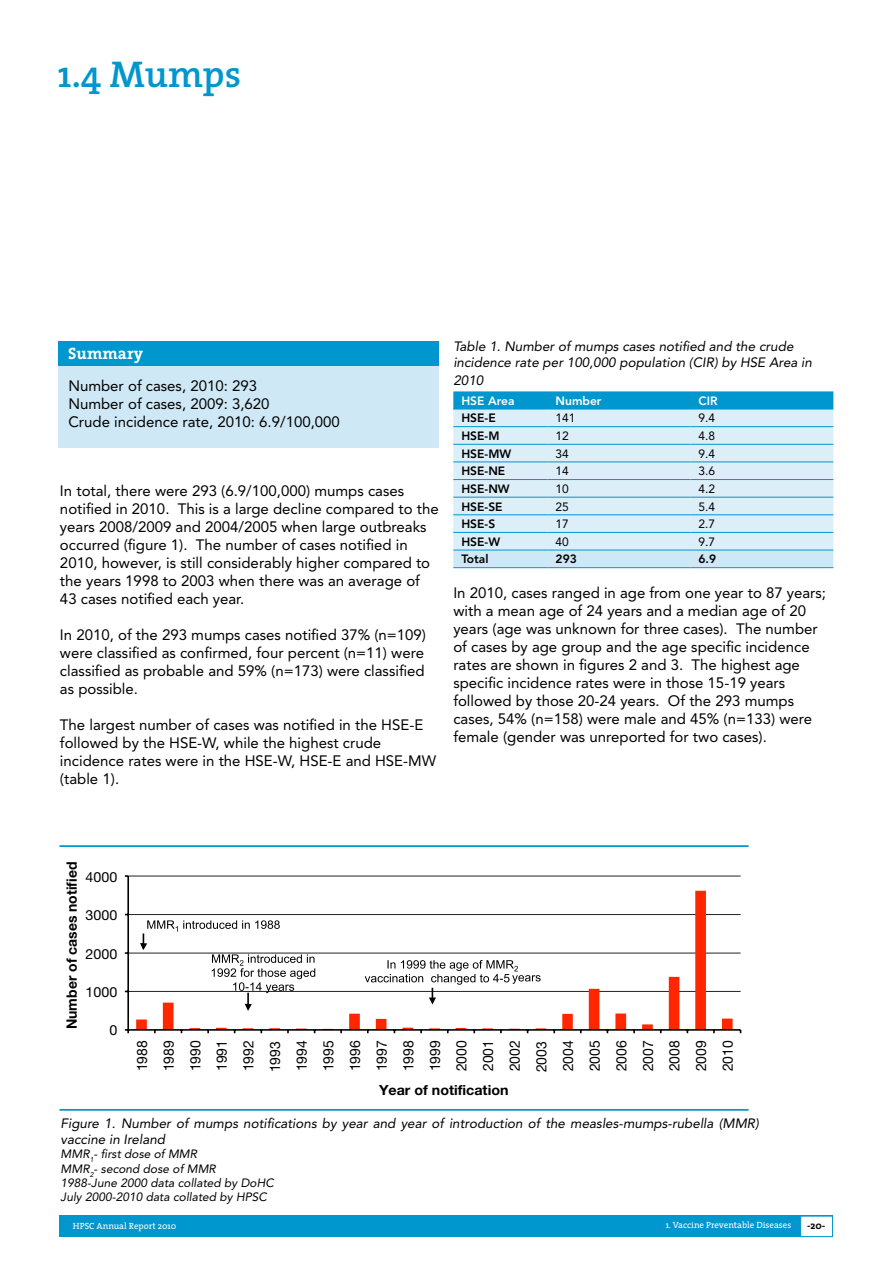
<style>
.page{position:relative;width:893px;height:1263px;background:#fff}
.page>*{position:absolute;margin:0;border:0;box-sizing:border-box;transform-origin:0 0}
.t1{font:600 37.5px "The Serif";color:#0096ce}
.t2{font:700 16.5px "The Serif";color:#fff}
.t3{font:15px/18px "Avenir";color:#000}
.t4{font:14.25px/26.7px "Helvetica Neue";color:#000;text-align:justify}
.t5{font:700 14.25px "Helvetica Neue";color:#000}
.t6{font:700 13.95px "Helvetica Neue";color:#000}
.t7{font:13.95px "Helvetica Neue";color:#000}
.t8{font:italic 13.5px/16.2px "Avenir";color:#000}
.t9{font:italic 12px/14.4px "Avenir";color:#000}
.t10{font:800 12px "Avenir";color:#000}
.t11{font:12px "Avenir";color:#000}
.t12{font:800 12px "Avenir";color:#fff}
.t13{font:700 10.5px "The Serif";color:#000}
.t14{font:9px "The Serif";color:#fff}
</style>
<div class="page">
<div style="left:58px;top:366px;width:380px;height:82px;background:#cee8f5"></div>
<div style="left:453px;top:391px;width:380px;height:18px;background:#0096ce"></div>
<svg style="left:453px;top:410px;width:380px;height:140px;background:#d8ecf6"></svg>
<div style="left:453px;top:551px;width:380px;height:16px;background:#cee8f5"></div>
<hr style="left:453px;top:409px;width:94px;height:1px;background:#0096ce">
<hr style="left:547px;top:409px;width:143px;height:1px;background:#0096ce">
<hr style="left:690px;top:409px;width:143px;height:1px;background:#0096ce">
<hr style="left:453px;top:426px;width:94px;height:1px;background:#0096ce">
<hr style="left:547px;top:426px;width:143px;height:1px;background:#0096ce">
<hr style="left:690px;top:426px;width:143px;height:1px;background:#0096ce">
<hr style="left:453px;top:444px;width:94px;height:1px;background:#0096ce">
<hr style="left:547px;top:444px;width:143px;height:1px;background:#0096ce">
<hr style="left:690px;top:444px;width:143px;height:1px;background:#0096ce">
<hr style="left:453px;top:461px;width:94px;height:1px;background:#0096ce">
<hr style="left:547px;top:461px;width:143px;height:1px;background:#0096ce">
<hr style="left:690px;top:461px;width:143px;height:1px;background:#0096ce">
<hr style="left:453px;top:479px;width:94px;height:1px;background:#0096ce">
<hr style="left:547px;top:479px;width:143px;height:1px;background:#0096ce">
<hr style="left:690px;top:479px;width:143px;height:1px;background:#0096ce">
<hr style="left:453px;top:497px;width:94px;height:1px;background:#0096ce">
<hr style="left:547px;top:497px;width:143px;height:1px;background:#0096ce">
<hr style="left:690px;top:497px;width:143px;height:1px;background:#0096ce">
<hr style="left:453px;top:514px;width:94px;height:1px;background:#0096ce">
<hr style="left:547px;top:514px;width:143px;height:1px;background:#0096ce">
<hr style="left:690px;top:514px;width:143px;height:1px;background:#0096ce">
<hr style="left:453px;top:532px;width:94px;height:1px;background:#0096ce">
<hr style="left:547px;top:532px;width:143px;height:1px;background:#0096ce">
<hr style="left:690px;top:532px;width:143px;height:1px;background:#0096ce">
<hr style="left:453px;top:550px;width:94px;height:1px;background:#0096ce">
<hr style="left:547px;top:550px;width:143px;height:1px;background:#0096ce">
<hr style="left:690px;top:550px;width:143px;height:1px;background:#0096ce">
<hr style="left:453px;top:567px;width:94px;height:1px;background:#0096ce">
<hr style="left:547px;top:567px;width:143px;height:1px;background:#0096ce">
<hr style="left:690px;top:567px;width:143px;height:1px;background:#0096ce">
<div style="left:58px;top:341px;width:380px;height:25px;background:#0096ce"></div>
<div style="left:60px;top:1216px;width:773px;height:21px;background:#0096ce"></div>
<div style="left:800px;top:1216px;width:33px;height:21px;background:#fff;border:1px solid #0096ce"></div>
<hr style="left:128px;top:875px;width:613px;height:1px;background:#231f20">
<hr style="left:128px;top:914px;width:613px;height:1px;background:#231f20">
<hr style="left:128px;top:953px;width:613px;height:1px;background:#231f20">
<hr style="left:128px;top:991px;width:613px;height:1px;background:#231f20">
<svg style="left:136px;top:891px;width:597px;height:138px"></svg>
<hr style="left:128px;top:1029px;width:613px;height:2px;background:#000">
<hr style="left:127px;top:876px;width:2px;height:154px;background:#000">
<svg style="left:365px;top:960px;width:176px;height:44px"></svg>
<svg style="left:140px;top:920px;width:175px;height:91px"></svg>
<hr style="left:59px;top:845px;width:690px;height:2px;background:#0095cd">
<hr style="left:59px;top:1109px;width:690px;height:2px;background:#0095cd">
<h1 class="t1" style="left:58px;top:43px;width:185px">1.4 Mumps</h1>
<p class="t2" style="left:68px;top:339px;width:76px">Summary</p>
<p class="t3" style="left:68px;top:377px;width:273px">Number of cases, 2010: 293<br>Number of cases, 2009: 3,620<br>Crude incidence rate, 2010: 6.9/100,000</p>
<p class="t3" style="left:60px;top:482px;width:380px">In total, there were 293 (6.9/100,000) mumps cases notified in 2010. This is a large decline compared to the years 2008/2009 and 2004/2005 when large outbreaks occurred (figure 1). The number of cases notified in 2010, however, is still considerably higher compared to the years 1998 to 2003 when there was an average of 43 cases notified each year.</p>
<p class="t3" style="left:60px;top:626px;width:368px">In 2010, of the 293 mumps cases notified 37% (n=109) were classified as confirmed, four percent (n=11) were classified as probable and 59% (n=173) were classified as possible.</p>
<p class="t3" style="left:60px;top:716px;width:378px">The largest number of cases was notified in the HSE-E followed by the HSE-W, while the highest crude incidence rates were in the HSE-W, HSE-E and HSE-MW (table 1).</p>
<p class="t8" style="left:453px;top:338px;width:360px">Table 1. Number of mumps cases notified and the crude incidence rate per 100,000 population (CIR) by HSE Area in</p>
<p class="t8" style="left:453px;top:373px;width:32px">2010</p>
<p class="t12" style="left:461px;top:393px;width:55px">HSE Area</p>
<p class="t12" style="left:556px;top:393px;width:47px">Number</p>
<p class="t12" style="left:698px;top:393px;width:21px">CIR</p>
<p class="t10" style="left:461px;top:411px;width:36px">HSE-E</p>
<p class="t11" style="left:556px;top:411px;width:22px">141</p>
<p class="t11" style="left:698px;top:411px;width:18px">9.4</p>
<p class="t10" style="left:461px;top:429px;width:40px">HSE-M</p>
<p class="t11" style="left:556px;top:429px;width:15px">12</p>
<p class="t11" style="left:698px;top:429px;width:18px">4.8</p>
<p class="t10" style="left:461px;top:446px;width:51px">HSE-MW</p>
<p class="t11" style="left:556px;top:446px;width:15px">34</p>
<p class="t11" style="left:698px;top:446px;width:18px">9.4</p>
<p class="t10" style="left:461px;top:464px;width:45px">HSE-NE</p>
<p class="t11" style="left:556px;top:464px;width:15px">14</p>
<p class="t11" style="left:698px;top:464px;width:18px">3.6</p>
<p class="t10" style="left:461px;top:482px;width:50px">HSE-NW</p>
<p class="t11" style="left:556px;top:482px;width:15px">10</p>
<p class="t11" style="left:698px;top:482px;width:18px">4.2</p>
<p class="t10" style="left:461px;top:499px;width:43px">HSE-SE</p>
<p class="t11" style="left:556px;top:499px;width:15px">25</p>
<p class="t11" style="left:698px;top:499px;width:18px">5.4</p>
<p class="t10" style="left:461px;top:517px;width:35px">HSE-S</p>
<p class="t11" style="left:556px;top:517px;width:15px">17</p>
<p class="t11" style="left:698px;top:517px;width:18px">2.7</p>
<p class="t10" style="left:461px;top:534px;width:40px">HSE-W</p>
<p class="t11" style="left:556px;top:535px;width:15px">40</p>
<p class="t11" style="left:698px;top:535px;width:18px">9.7</p>
<p class="t10" style="left:461px;top:552px;width:29px">Total</p>
<p class="t10" style="left:556px;top:552px;width:23px">293</p>
<p class="t10" style="left:698px;top:552px;width:19px">6.9</p>
<p class="t3" style="left:453px;top:584px;width:374px">In 2010, cases ranged in age from one year to 87 years; with a mean age of 24 years and a median age of 20 years (age was unknown for three cases). The number of cases by age group and the age specific incidence rates are shown in figures 2 and 3. The highest age specific incidence rates were in those 15-19 years followed by those 20-24 years. Of the 293 mumps cases, 54% (n=158) were male and 45% (n=133) were female (gender was unreported for two cases).</p>
<p class="t5" style="left:63px;top:1029px;width:169px;rotate:-90deg">Number of cases notified</p>
<p class="t7" style="left:86px;top:868px;width:33px">4000</p>
<p class="t7" style="left:86px;top:907px;width:33px">3000</p>
<p class="t7" style="left:86px;top:945px;width:33px">2000</p>
<p class="t7" style="left:86px;top:984px;width:33px">1000</p>
<p class="t7" style="left:109px;top:1022px;width:9px">0</p>
<p class="t4" style="left:128px;top:1072px;width:34px;rotate:-90deg">1988<br>1989<br>1990<br>1991<br>1992<br>1993<br>1994<br>1995<br>1996<br>1997<br>1998<br>1999<br>2000<br>2001<br>2002<br>2003<br>2004<br>2005<br>2006<br>2007<br>2008<br>2009<br>2010</p>
<p class="t6" style="left:379px;top:1081px;width:131px">Year of notification</p>
<p class="t8" style="left:61px;top:1115px;width:700px">Figure 1. Number of mumps notifications by year and year of introduction of the measles-mumps-rubella (MMR) vaccine in Ireland</p>
<p class="t9" style="left:61px;top:1147px;width:215px">MMR<sub>1</sub>- first dose of MMR<br>MMR<sub>2</sub>- second dose of MMR<br>1988-June 2000 data collated by DoHC<br>July 2000-2010 data collated by HPSC</p>
<p class="t14" style="left:73px;top:1218px;width:105px">HPSC Annual Report 2010</p>
<p class="t14" style="left:666px;top:1218px;width:127px">1. Vaccine Preventable Diseases</p>
<p class="t13" style="left:807px;top:1217px;width:20px">-20-</p>
</div>
